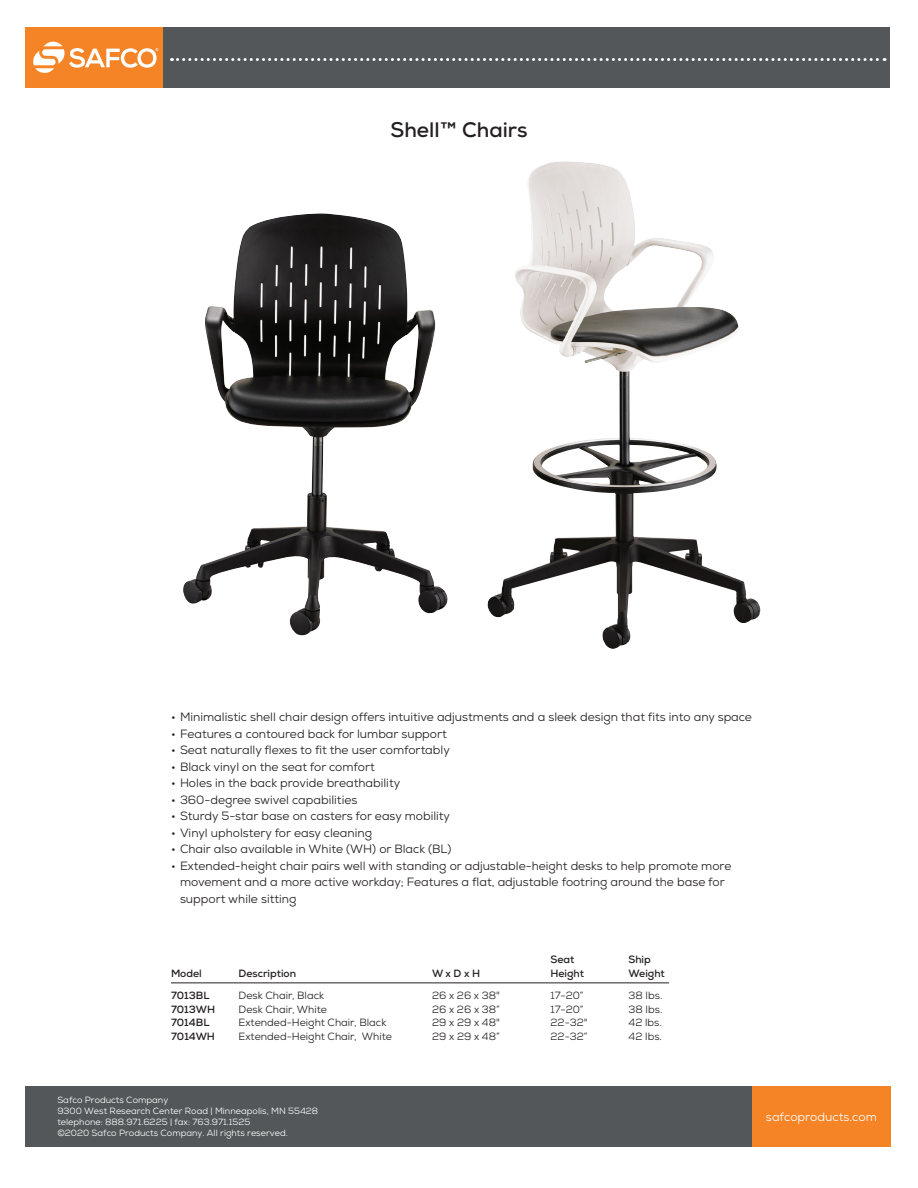
<style>
.page{position:relative;width:918px;height:1188px;background:#fff}
.page>*{position:absolute;margin:0;border:0;box-sizing:border-box;transform-origin:0 0}
.t1{font:700 21px "Nexa";color:#231f20}
.t2{font:12px/16.5px "Nexa";color:#231f20}
.t3{font:12px "Nexa";color:#fff}
.t4{font:10.5px "Nexa";color:#231f20}
.t5{font:700 10.5px "Nexa";color:#231f20}
.t6{font:9px/10.8px "Nexa";color:#fff}
</style>
<div class="page">
<div style="left:752px;top:1086px;width:138px;height:60px;background:#f58427"></div>
<div style="left:26px;top:1086px;width:726px;height:60px;background:#535759"></div>
<div style="left:26px;top:27px;width:138px;height:61px;background:#f58427"></div>
<div style="left:164px;top:27px;width:726px;height:61px;background:#535759"></div>
<svg style="left:172px;top:58px;width:713px;height:3px"></svg>
<svg style="left:33px;top:41px;width:125px;height:32px"></svg>
<img style="left:183px;top:215px;width:265px;height:421px">
<img style="left:487px;top:161px;width:274px;height:488px">
<hr style="left:171px;top:983px;width:557px;height:1px;background:#231f20">
<div style="left:669px;top:935px;width:149px;height:131px;background:#fff"></div>
<h1 class="t1" style="left:391px;top:117px;width:138px">Shell™ Chairs</h1>
<p class="t2" style="left:171px;top:709px;width:582px">• Minimalistic shell chair design offers intuitive adjustments and a sleek design that fits into any space</p>
<p class="t2" style="left:171px;top:726px;width:277px">• Features a contoured back for lumbar support</p>
<p class="t2" style="left:171px;top:742px;width:280px">• Seat naturally flexes to fit the user comfortably</p>
<p class="t2" style="left:171px;top:759px;width:205px">• Black vinyl on the seat for comfort</p>
<p class="t2" style="left:171px;top:775px;width:231px">• Holes in the back provide breathability</p>
<p class="t2" style="left:171px;top:792px;width:188px">• 360-degree swivel capabilities</p>
<p class="t2" style="left:171px;top:808px;width:281px">• Sturdy 5-star base on casters for easy mobility</p>
<p class="t2" style="left:171px;top:825px;width:203px">• Vinyl upholstery for easy cleaning</p>
<p class="t2" style="left:171px;top:841px;width:282px">• Chair also available in White (WH) or Black (BL)</p>
<p class="t2" style="left:180px;top:858px;width:553px;text-indent:-9px">• Extended-height chair pairs well with standing or adjustable-height desks to help promote more movement and a more active workday; Features a flat, adjustable footring around the base for support while sitting</p>
<p class="t5" style="left:551px;top:953px;width:25px">Seat</p>
<p class="t5" style="left:629px;top:953px;width:24px">Ship</p>
<p class="t5" style="left:171px;top:967px;width:32px">Model</p>
<p class="t5" style="left:239px;top:967px;width:59px">Description</p>
<p class="t5" style="left:432px;top:967px;width:50px">W x D x H</p>
<p class="t5" style="left:551px;top:967px;width:35px">Height</p>
<p class="t5" style="left:629px;top:967px;width:38px">Weight</p>
<p class="t5" style="left:171px;top:989px;width:40px">7013BL</p>
<p class="t4" style="left:239px;top:989px;width:87px">Desk Chair, Black</p>
<p class="t4" style="left:432px;top:989px;width:69px">26 x 26 x 38"</p>
<p class="t4" style="left:551px;top:989px;width:35px">17-20”</p>
<p class="t4" style="left:629px;top:989px;width:35px">38 lbs.</p>
<p class="t5" style="left:171px;top:1003px;width:46px">7013WH</p>
<p class="t4" style="left:239px;top:1003px;width:90px">Desk Chair, White</p>
<p class="t4" style="left:432px;top:1003px;width:69px">26 x 26 x 38”</p>
<p class="t4" style="left:551px;top:1003px;width:35px">17-20”</p>
<p class="t4" style="left:629px;top:1003px;width:35px">38 lbs.</p>
<p class="t5" style="left:171px;top:1016px;width:40px">7014BL</p>
<p class="t4" style="left:239px;top:1016px;width:149px">Extended-Height Chair, Black</p>
<p class="t4" style="left:432px;top:1016px;width:69px">29 x 29 x 48"</p>
<p class="t4" style="left:551px;top:1016px;width:39px">22-32"</p>
<p class="t4" style="left:629px;top:1016px;width:35px">42 lbs.</p>
<p class="t5" style="left:171px;top:1030px;width:45px">7014WH</p>
<p class="t4" style="left:239px;top:1030px;width:155px">Extended-Height Chair, White</p>
<p class="t4" style="left:432px;top:1030px;width:69px">29 x 29 x 48”</p>
<p class="t4" style="left:551px;top:1030px;width:39px">22-32”</p>
<p class="t4" style="left:629px;top:1030px;width:35px">42 lbs.</p>
<p class="t6" style="left:57px;top:1095px;width:262px">Safco Products Company<br>9300 West Research Center Road | Minneapolis, MN 55428 telephone: 888.971.6225 | fax: 763.971.1525<br>©2020 Safco Products Company. All rights reserved.</p>
<p class="t3" style="left:766px;top:1109px;width:112px">safcoproducts.com</p>
</div>
